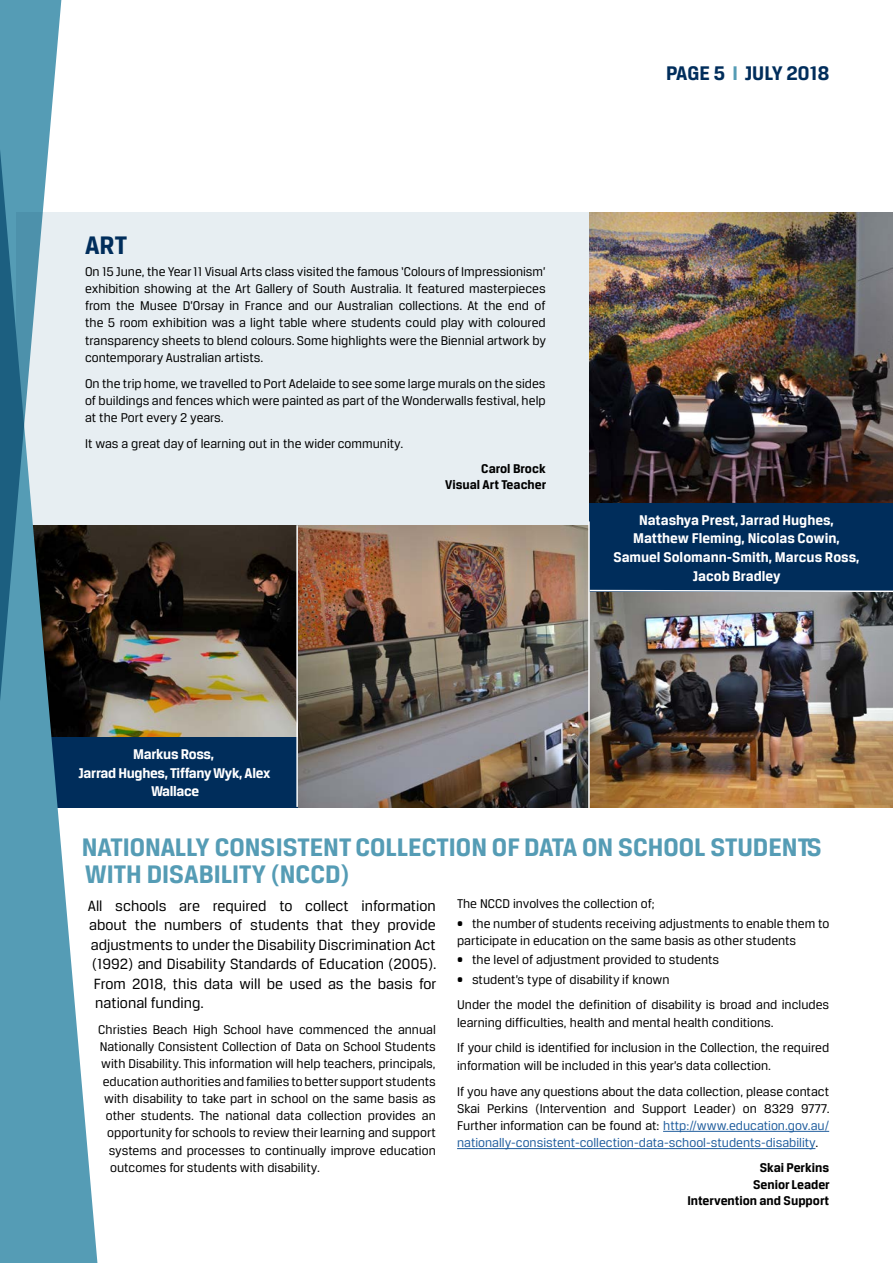
<style>
.page{position:relative;width:893px;height:1263px;background:#fff}
.page>*{position:absolute;margin:0;border:0;box-sizing:border-box;transform-origin:0 0}
.t1{font:700 27px/27px "Breuer Text";color:#559cb5}
.t2{font:700 27px "Breuer Text";color:#002d5b}
.t3{font:700 21px "Breuer Text";color:#002d5b}
.t4{font:15.75px "Breuer Text";color:#000}
.t5{font:700 15px/18.8px "Breuer Text";color:#fff;text-align:center}
.t6{font:700 15px/18.8px "Breuer Text";letter-spacing:-.02em;color:#fff;text-align:center}
.t7{font:13.5px/17.2px "Breuer Text";color:#000}
.t8{font:13.5px/17.2px "Breuer Text";color:#215e9e;text-align:justify}
.t9{font:700 13.5px/16.5px "Breuer Text";color:#000;text-align:right}
.s1{color:#559cb5}
.s2{color:#000}
</style>
<div class="page">
<div style="left:16px;top:213px;width:877px;height:594px;background:#e7eef2"></div>
<hr style="left:663px;top:1131px;width:166px;height:1px;background:#215e9e">
<hr style="left:457px;top:1148px;width:358px;height:1px;background:#215e9e">
<img style="left:590px;top:213px;width:303px;height:290px">
<img style="left:590px;top:593px;width:303px;height:214px">
<img style="left:298px;top:526px;width:290px;height:281px">
<img style="left:102px;top:526px;width:194px;height:211px">
<div style="left:0;top:737px;width:297px;height:70px;background:#002d5b"></div>
<div style="left:590px;top:503px;width:303px;height:88px;background:#002d5b"></div>
<svg style="left:590px;top:589px;width:303px;height:4px"></svg>
<hr style="left:296px;top:525px;width:2px;height:282px;background:#fff">
<hr style="left:588px;top:521px;width:2px;height:289px;background:#fff">
<svg style="left:0;top:212px;width:102px;height:1051px;fill:#559cb5"></svg>
<svg style="left:0;top:0;width:100px;height:885px"></svg>
<h1 class="t2" style="left:85px;top:231px;width:43px">ART</h1>
<p class="t7" style="left:85px;top:262px;width:463px;text-align:justify">On 15 June, the Year 11 Visual Arts class visited the famous ‘Colours of Impressionism’ exhibition showing at the Art Gallery of South Australia. It featured masterpieces from the Musee D’Orsay in France and our Australian collections. At the end of the 5 room exhibition was a light table where students could play with coloured transparency sheets to blend colours. Some highlights were the Biennial artwork by contemporary Australian artists.</p>
<p class="t7" style="left:85px;top:374px;width:462px;text-align:justify">On the trip home, we travelled to Port Adelaide to see some large murals on the sides of buildings and fences which were painted as part of the Wonderwalls festival, help at the Port every 2 years.</p>
<p class="t7" style="left:85px;top:435px;width:320px">It was a great day of learning out in the wider community.</p>
<p class="t9" style="left:445px;top:460px;width:103px">Carol Brock<br>Visual Art Teacher</p>
<p class="t6" style="left:79px;top:744px;width:193px">Markus Ross,<br>Jarrad Hughes, Tiffany Wyk, Alex<br>Wallace</p>
<h2 class="t3" style="left:666px;top:61px;width:165px">PAGE 5 <span class="s1">I</span> JULY 2018</h2>
<p class="t5" style="left:613px;top:510px;width:248px">Natashya Prest, Jarrad Hughes,<br>Matthew Fleming, Nicolas Cowin,<br>Samuel Solomann-Smith, Marcus Ross,<br>Jacob Bradley</p>
<h1 class="t1" style="left:82px;top:833px;width:742px">NATIONALLY CONSISTENT COLLECTION OF DATA ON SCHOOL STUDENTS<br>WITH DISABILITY (NCCD)</h1>
<p class="t4" style="left:88px;top:897px;width:349px">All schools are required to collect information</p>
<p class="t4" style="left:89px;top:916px;width:348px">about the numbers of students that they provide</p>
<p class="t4" style="left:91px;top:936px;width:347px">adjustments to under the Disability Discrimination Act</p>
<p class="t4" style="left:92px;top:955px;width:346px">(1992) and Disability Standards of Education (2005).</p>
<p class="t4" style="left:94px;top:975px;width:344px">From 2018, this data will be used as the basis for</p>
<p class="t4" style="left:95px;top:994px;width:110px">national funding.</p>
<p class="t7" style="left:98px;top:1021px;width:339px">Christies Beach High School have commenced the annual</p>
<p class="t7" style="left:100px;top:1038px;width:337px">Nationally Consistent Collection of Data on School Students</p>
<p class="t7" style="left:101px;top:1055px;width:336px">with Disability. This information will help teachers, principals,</p>
<p class="t7" style="left:103px;top:1072px;width:334px">education authorities and families to better support students</p>
<p class="t7" style="left:104px;top:1090px;width:333px">with disability to take part in school on the same basis as</p>
<p class="t7" style="left:106px;top:1107px;width:331px">other students. The national data collection provides an</p>
<p class="t7" style="left:107px;top:1124px;width:330px">opportunity for schools to review their learning and support</p>
<p class="t7" style="left:109px;top:1141px;width:329px">systems and processes to continually improve education</p>
<p class="t7" style="left:110px;top:1159px;width:211px">outcomes for students with disability.</p>
<p class="t7" style="left:457px;top:895px;width:199px">The NCCD involves the collection of;</p>
<p class="t7" style="left:457px;top:914px;width:374px">• the number of students receiving adjustments to enable them to participate in education on the same basis as other students</p>
<p class="t7" style="left:457px;top:951px;width:263px">• the level of adjustment provided to students</p>
<p class="t7" style="left:457px;top:966px;width:374px;line-height:25.8px">• student’s type of disability if known<br>Under the model the definition of disability is broad and includes</p>
<p class="t7" style="left:457px;top:1009px;width:374px;line-height:25.8px">learning difficulties, health and mental health conditions.<br>If your child is identified for inclusion in the Collection, the required</p>
<p class="t7" style="left:457px;top:1052px;width:374px;line-height:25.8px">information will be included in this year’s data collection.<br>If you have any questions about the data collection, please contact</p>
<p class="t8" style="left:457px;top:1099px;width:374px"><span class="s2">Skai Perkins (Intervention and Support Leader) on 8329 9777.<br>Further information can be found at:</span> http://www.education.gov.au/ nationally-consistent-collection-data-school-students-disability<span class="s2">.</span></p>
<p class="t9" style="left:687px;top:1159px;width:144px">Skai Perkins<br>Senior Leader<br>Intervention and Support</p>
</div>
